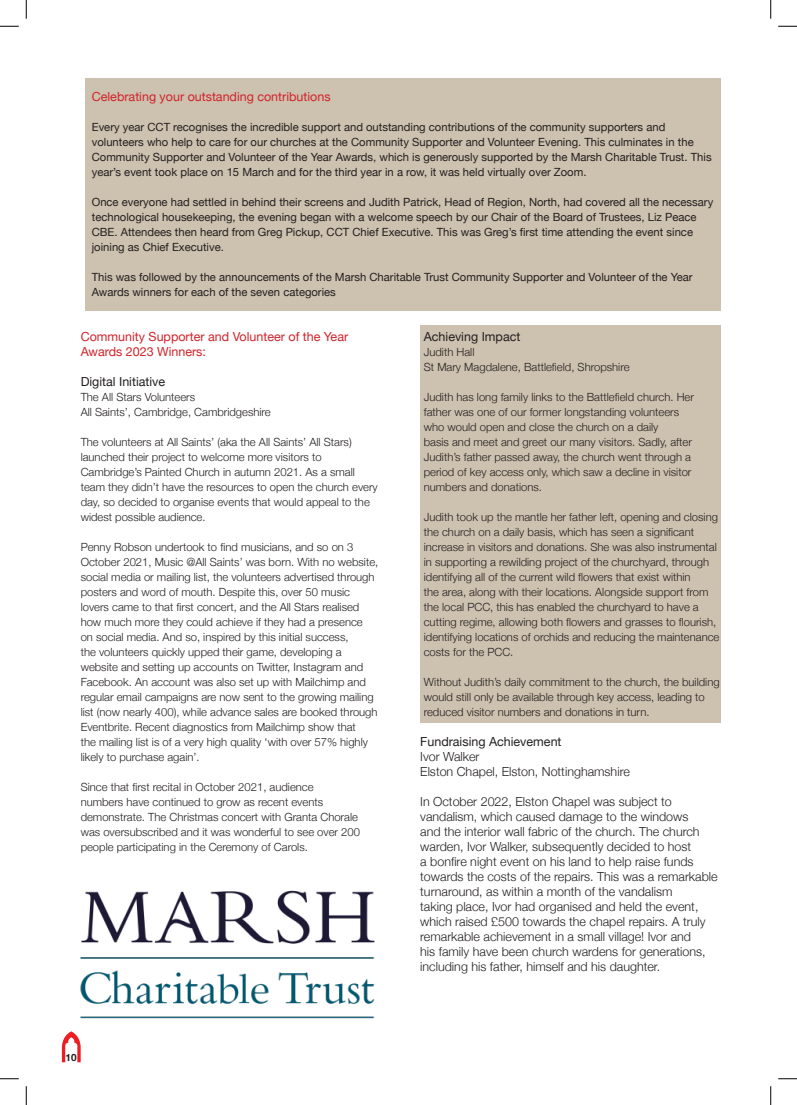
<style>
.page{position:relative;width:797px;height:1105px;background:#fff}
.page>*{position:absolute;margin:0;border:0;box-sizing:border-box;transform-origin:0 0}
.t1{font:300 12.5px/15px "Helvetica Neue";color:#231f20}
.t2{font:12.5px/15px "Helvetica Neue";color:#d1232a}
.t3{font:12.5px "Helvetica Neue";color:#231f20}
.t4{font:300 11.25px/15px "Helvetica Neue";color:#231f20}
.t5{font:11.25px/15px "Helvetica Neue";color:#231f20}
.t6{font:700 10px "Helvetica Neue";color:#231f20}
</style>
<div class="page">
<svg style="left:62px;top:1031px;width:19px;height:31px"></svg>
<img style="left:81px;top:890px;width:294px;height:129px">
<div style="left:85px;top:79px;width:635px;height:232px;background:#cdc1af"></div>
<div style="left:420px;top:325px;width:300px;height:398px;background:#cdc1af"></div>
<svg style="left:0;top:25px;width:19px;height:2px"></svg>
<svg style="left:778px;top:25px;width:19px;height:2px"></svg>
<svg style="left:0;top:1078px;width:19px;height:1px"></svg>
<svg style="left:778px;top:1078px;width:19px;height:1px"></svg>
<svg style="left:25px;top:0;width:2px;height:19px"></svg>
<svg style="left:25px;top:1086px;width:2px;height:19px"></svg>
<svg style="left:770px;top:0;width:1px;height:19px"></svg>
<svg style="left:770px;top:1086px;width:1px;height:19px"></svg>
<p class="t2" style="left:92px;top:90px;width:240px">Celebrating your outstanding contributions</p>
<p class="t5" style="left:92px;top:120px;width:621px">Every year CCT recognises the incredible support and outstanding contributions of the community supporters and volunteers who help to care for our churches at the Community Supporter and Volunteer Evening. This culminates in the Community Supporter and Volunteer of the Year Awards, which is generously supported by the Marsh Charitable Trust. This year’s event took place on 15 March and for the third year in a row, it was held virtually over Zoom.</p>
<p class="t5" style="left:92px;top:195px;width:623px">Once everyone had settled in behind their screens and Judith Patrick, Head of Region, North, had covered all the necessary technological housekeeping, the evening began with a welcome speech by our Chair of the Board of Trustees, Liz Peace CBE. Attendees then heard from Greg Pickup, CCT Chief Executive. This was Greg’s first time attending the event since joining as Chief Executive.</p>
<p class="t5" style="left:92px;top:270px;width:602px">This was followed by the announcements of the Marsh Charitable Trust Community Supporter and Volunteer of the Year<br>Awards winners for each of the seven categories</p>
<p class="t2" style="left:81px;top:330px;width:269px">Community Supporter and Volunteer of the Year<br>Awards 2023 Winners:</p>
<p class="t3" style="left:81px;top:373px;width:86px">Digital Initiative</p>
<p class="t4" style="left:81px;top:389px;width:116px">The All Stars Volunteers</p>
<p class="t4" style="left:81px;top:404px;width:192px">All Saints’, Cambridge, Cambridgeshire</p>
<p class="t4" style="left:81px;top:434px;width:298px">The volunteers at All Saints’ (aka the All Saints’ All Stars) launched their project to welcome more visitors to Cambridge’s Painted Church in autumn 2021. As a small team they didn’t have the resources to open the church every day, so decided to organise events that would appeal to the widest possible audience.</p>
<p class="t4" style="left:81px;top:539px;width:299px">Penny Robson undertook to find musicians, and so on 3<br>October 2021, Music @All Saints’ was born. With no website, social media or mailing list, the volunteers advertised through posters and word of mouth. Despite this, over 50 music lovers came to that first concert, and the All Stars realised how much more they could achieve if they had a presence<br>on social media. And so, inspired by this initial success,<br>the volunteers quickly upped their game, developing a website and setting up accounts on Twitter, Instagram and Facebook. An account was also set up with Mailchimp and regular email campaigns are now sent to the growing mailing list (now nearly 400), while advance sales are booked through Eventbrite. Recent diagnostics from Mailchimp show that<br>the mailing list is of a very high quality ‘with over 57% highly likely to purchase again’.</p>
<p class="t4" style="left:81px;top:779px;width:281px">Since that first recital in October 2021, audience<br>numbers have continued to grow as recent events demonstrate. The Christmas concert with Granta Chorale was oversubscribed and it was wonderful to see over 200 people participating in the Ceremony of Carols.</p>
<p class="t3" style="left:424px;top:328px;width:98px">Achieving Impact</p>
<p class="t4" style="left:424px;top:344px;width:52px">Judith Hall</p>
<p class="t4" style="left:424px;top:359px;width:207px">St Mary Magdalene, Battlefield, Shropshire</p>
<p class="t4" style="left:424px;top:389px;width:272px">Judith has long family links to the Battlefield church. Her father was one of our former longstanding volunteers who would open and close the church on a daily<br>basis and meet and greet our many visitors. Sadly, after Judith’s father passed away, the church went through a period of key access only, which saw a decline in visitor numbers and donations.</p>
<p class="t4" style="left:424px;top:509px;width:297px">Judith took up the mantle her father left, opening and closing the church on a daily basis, which has seen a significant increase in visitors and donations. She was also instrumental in supporting a rewilding project of the churchyard, through identifying all of the current wild flowers that exist within<br>the area, along with their locations. Alongside support from the local PCC, this has enabled the churchyard to have a cutting regime, allowing both flowers and grasses to flourish, identifying locations of orchids and reducing the maintenance costs for the PCC.</p>
<p class="t4" style="left:424px;top:674px;width:297px">Without Judith’s daily commitment to the church, the building would still only be available through key access, leading to reduced visitor numbers and donations in turn.</p>
<p class="t3" style="left:420px;top:733px;width:143px">Fundraising Achievement</p>
<p class="t1" style="left:420px;top:748px;width:61px">Ivor Walker</p>
<p class="t1" style="left:420px;top:763px;width:211px">Elston Chapel, Elston, Nottinghamshire</p>
<p class="t1" style="left:420px;top:793px;width:299px">In October 2022, Elston Chapel was subject to vandalism, which caused damage to the windows<br>and the interior wall fabric of the church. The church warden, Ivor Walker, subsequently decided to host<br>a bonfire night event on his land to help raise funds towards the costs of the repairs. This was a remarkable turnaround, as within a month of the vandalism<br>taking place, Ivor had organised and held the event, which raised £500 towards the chapel repairs. A truly remarkable achievement in a small village! Ivor and<br>his family have been church wardens for generations, including his father, himself and his daughter.</p>
<p class="t6" style="left:65px;top:1049px;width:13px">10</p>
</div>
